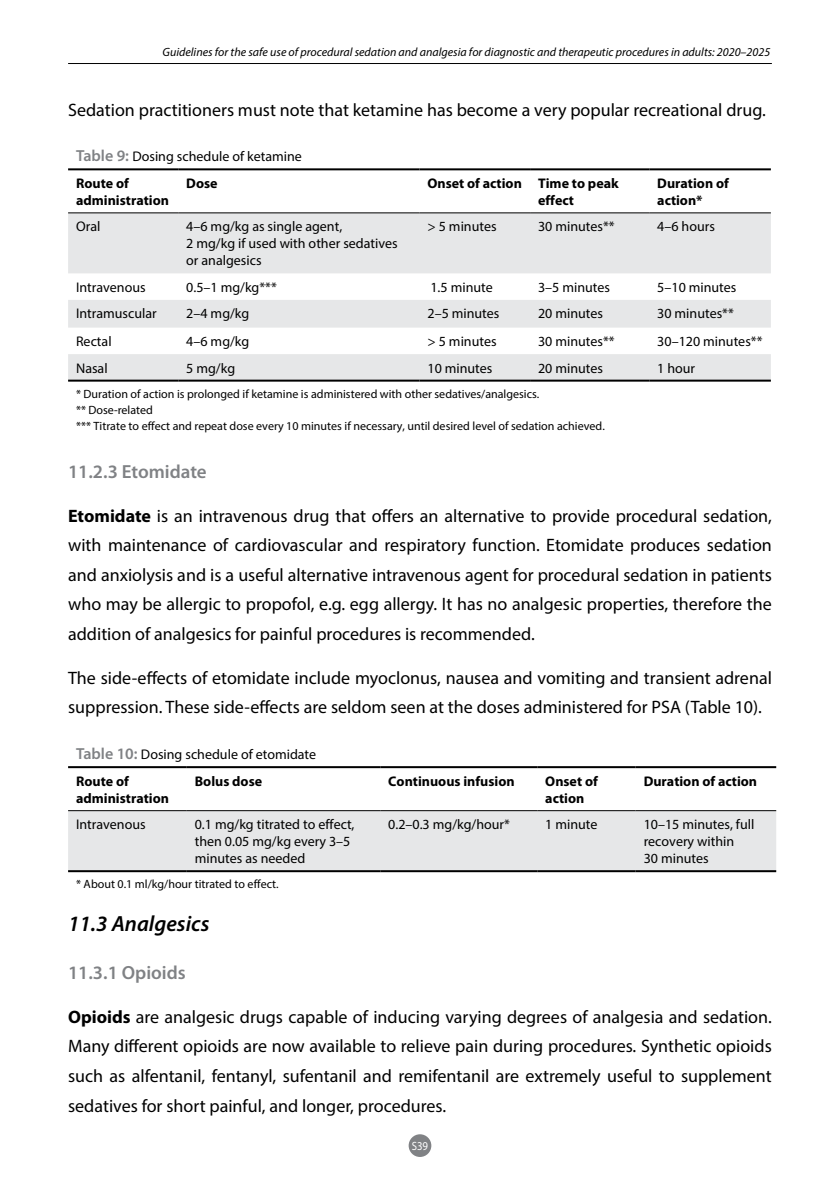
<style>
.page{position:relative;width:840px;height:1191px;background:#fff}
.page>*{position:absolute;margin:0;border:0;box-sizing:border-box;transform-origin:0 0}
.t1{font:italic 600 22px "Myriad Pro";color:#000}
.t2{font:600 19px "Myriad Pro";color:#808285}
.t3{font:18px/29.6px "Myriad Pro";color:#000;text-align:justify}
.t4{font:14px/17px "Myriad Pro";color:#000}
.t5{font:700 14px/17px "Myriad Pro";color:#000}
.t6{font:12px/16px "Myriad Pro";color:#000}
.t7{font:italic 12px "Myriad Pro";color:#000}
.t8{font:12px "Myriad Pro";color:#fff;scale:.9 1}
.s1{font-weight:600;font-size:16px;color:#808285}
.s2{font-weight:700}
</style>
<div class="page">
<hr style="left:68px;top:63px;width:703px;height:1px;background:#000">
<div style="left:408px;top:1134px;width:23px;height:23px;background:#808285;border-radius:50%"></div>
<svg style="left:68px;top:213px;width:702px;height:166px;fill:#e6e7e8"></svg>
<hr style="left:68px;top:168px;width:110px;height:2px;background:#000">
<hr style="left:178px;top:168px;width:241px;height:2px;background:#000">
<hr style="left:419px;top:168px;width:110px;height:2px;background:#000">
<hr style="left:529px;top:168px;width:120px;height:2px;background:#000">
<hr style="left:649px;top:168px;width:121px;height:2px;background:#000">
<hr style="left:68px;top:212px;width:110px;height:1px;background:#000">
<hr style="left:178px;top:212px;width:241px;height:1px;background:#000">
<hr style="left:419px;top:212px;width:110px;height:1px;background:#000">
<hr style="left:529px;top:212px;width:120px;height:1px;background:#000">
<hr style="left:649px;top:212px;width:121px;height:1px;background:#000">
<hr style="left:68px;top:379px;width:110px;height:2px;background:#000">
<hr style="left:178px;top:379px;width:241px;height:2px;background:#000">
<hr style="left:419px;top:379px;width:110px;height:2px;background:#000">
<hr style="left:529px;top:379px;width:120px;height:2px;background:#000">
<hr style="left:649px;top:379px;width:121px;height:2px;background:#000">
<div style="left:68px;top:811px;width:707px;height:59px;background:#e6e7e8"></div>
<hr style="left:68px;top:766px;width:119px;height:2px;background:#000">
<hr style="left:187px;top:766px;width:193px;height:2px;background:#000">
<hr style="left:380px;top:766px;width:157px;height:2px;background:#000">
<hr style="left:537px;top:766px;width:98px;height:2px;background:#000">
<hr style="left:635px;top:766px;width:140px;height:2px;background:#000">
<hr style="left:68px;top:810px;width:119px;height:1px;background:#000">
<hr style="left:187px;top:810px;width:193px;height:1px;background:#000">
<hr style="left:380px;top:810px;width:157px;height:1px;background:#000">
<hr style="left:537px;top:810px;width:98px;height:1px;background:#000">
<hr style="left:635px;top:810px;width:140px;height:1px;background:#000">
<hr style="left:68px;top:870px;width:119px;height:2px;background:#000">
<hr style="left:187px;top:870px;width:193px;height:2px;background:#000">
<hr style="left:380px;top:870px;width:157px;height:2px;background:#000">
<hr style="left:537px;top:870px;width:98px;height:2px;background:#000">
<hr style="left:635px;top:870px;width:140px;height:2px;background:#000">
<p class="t7" style="left:162px;top:45px;width:609px">Guidelines for the safe use of procedural sedation and analgesia for diagnostic and therapeutic procedures in adults: 2020–2025</p>
<p class="t3" style="left:68px;top:94px;width:698px">Sedation practitioners must note that ketamine has become a very popular recreational drug.</p>
<p class="t4" style="left:76px;top:143px;width:227px;line-height:26.6px"><span class="s1">Table 9:</span> Dosing schedule of ketamine<br><span class="s2">Route of</span></p>
<p class="t5" style="left:76px;top:191px;width:94px">administration</p>
<p class="t5" style="left:186px;top:174px;width:33px">Dose</p>
<p class="t5" style="left:537px;top:174px;width:82px;text-indent:-110px">Onset of action Time to peak effect</p>
<p class="t5" style="left:657px;top:174px;width:73px">Duration of action*</p>
<p class="t4" style="left:76px;top:218px;width:26px">Oral</p>
<p class="t4" style="left:186px;top:218px;width:213px">4–6 mg/kg as single agent,<br>2 mg/kg if used with other sedatives or analgesics</p>
<p class="t4" style="left:427px;top:218px;width:71px">&gt; 5 minutes</p>
<p class="t4" style="left:537px;top:218px;width:78px">30 minutes**</p>
<p class="t4" style="left:657px;top:218px;width:59px">4–6 hours</p>
<p class="t4" style="left:76px;top:278px;width:71px">Intravenous</p>
<p class="t4" style="left:186px;top:278px;width:92px">0.5–1 mg/kg***</p>
<p class="t4" style="left:430px;top:278px;width:64px">1.5 minute</p>
<p class="t4" style="left:537px;top:278px;width:73px">3–5 minutes</p>
<p class="t4" style="left:657px;top:278px;width:81px">5–10 minutes</p>
<p class="t4" style="left:76px;top:305px;width:82px">Intramuscular</p>
<p class="t4" style="left:186px;top:305px;width:65px">2–4 mg/kg</p>
<p class="t4" style="left:427px;top:305px;width:73px">2–5 minutes</p>
<p class="t4" style="left:537px;top:305px;width:66px">20 minutes</p>
<p class="t4" style="left:657px;top:305px;width:78px">30 minutes**</p>
<p class="t4" style="left:76px;top:333px;width:37px">Rectal</p>
<p class="t4" style="left:186px;top:333px;width:65px">4–6 mg/kg</p>
<p class="t4" style="left:427px;top:333px;width:71px">&gt; 5 minutes</p>
<p class="t4" style="left:537px;top:333px;width:78px">30 minutes**</p>
<p class="t4" style="left:657px;top:333px;width:107px">30–120 minutes**</p>
<p class="t4" style="left:76px;top:359px;width:33px">Nasal</p>
<p class="t4" style="left:186px;top:359px;width:50px">5 mg/kg</p>
<p class="t4" style="left:427px;top:359px;width:66px">10 minutes</p>
<p class="t4" style="left:537px;top:359px;width:66px">20 minutes</p>
<p class="t4" style="left:657px;top:359px;width:39px">1 hour</p>
<p class="t6" style="left:76px;top:385px;width:530px">* Duration of action is prolonged if ketamine is administered with other sedatives/analgesics.<br>** Dose-related<br>*** Titrate to effect and repeat dose every 10 minutes if necessary, until desired level of sedation achieved.</p>
<p class="t2" style="left:68px;top:459px;width:140px">11.2.3 Etomidate</p>
<p class="t3" style="left:68px;top:500px;width:705px"><span class="s2">Etomidate</span> is an intravenous drug that offers an alternative to provide procedural sedation, with maintenance of cardiovascular and respiratory function. Etomidate produces sedation and anxiolysis and is a useful alternative intravenous agent for procedural sedation in patients who may be allergic to propofol, e.g. egg allergy. It has no analgesic properties, therefore the addition of analgesics for painful procedures is recommended.</p>
<p class="t3" style="left:68px;top:662px;width:705px">The side-effects of etomidate include myoclonus, nausea and vomiting and transient adrenal suppression. These side-effects are seldom seen at the doses administered for PSA (Table 10).</p>
<p class="t4" style="left:76px;top:741px;width:241px;line-height:26.6px"><span class="s1">Table 10:</span> Dosing schedule of etomidate<br><span class="s2">Route of</span></p>
<p class="t5" style="left:76px;top:789px;width:94px">administration</p>
<p class="t5" style="left:195px;top:772px;width:69px">Bolus dose</p>
<p class="t5" style="left:388px;top:772px;width:128px">Continuous infusion</p>
<p class="t5" style="left:545px;top:772px;width:54px">Onset of action</p>
<p class="t5" style="left:643px;top:772px;width:115px">Duration of action</p>
<p class="t4" style="left:76px;top:815px;width:71px">Intravenous</p>
<p class="t4" style="left:195px;top:815px;width:161px">0.1 mg/kg titrated to effect, then 0.05 mg/kg every 3–5 minutes as needed</p>
<p class="t4" style="left:388px;top:815px;width:123px">0.2–0.3 mg/kg/hour*</p>
<p class="t4" style="left:545px;top:815px;width:54px">1 minute</p>
<p class="t4" style="left:643px;top:815px;width:112px">10–15 minutes, full recovery within<br>30 minutes</p>
<p class="t6" style="left:76px;top:876px;width:204px">* About 0.1 ml/kg/hour titrated to effect.</p>
<p class="t1" style="left:68px;top:909px;width:143px">11.3 Analgesics</p>
<p class="t2" style="left:68px;top:960px;width:119px">11.3.1 Opioids</p>
<p class="t3" style="left:68px;top:1001px;width:704px"><span class="s2">Opioids</span> are analgesic drugs capable of inducing varying degrees of analgesia and sedation.<br>Many different opioids are now available to relieve pain during procedures. Synthetic opioids such as alfentanil, fentanyl, sufentanil and remifentanil are extremely useful to supplement sedatives for short painful, and longer, procedures.</p>
<p class="t8" style="left:411px;top:1138px;width:20px">S39</p>
</div>
